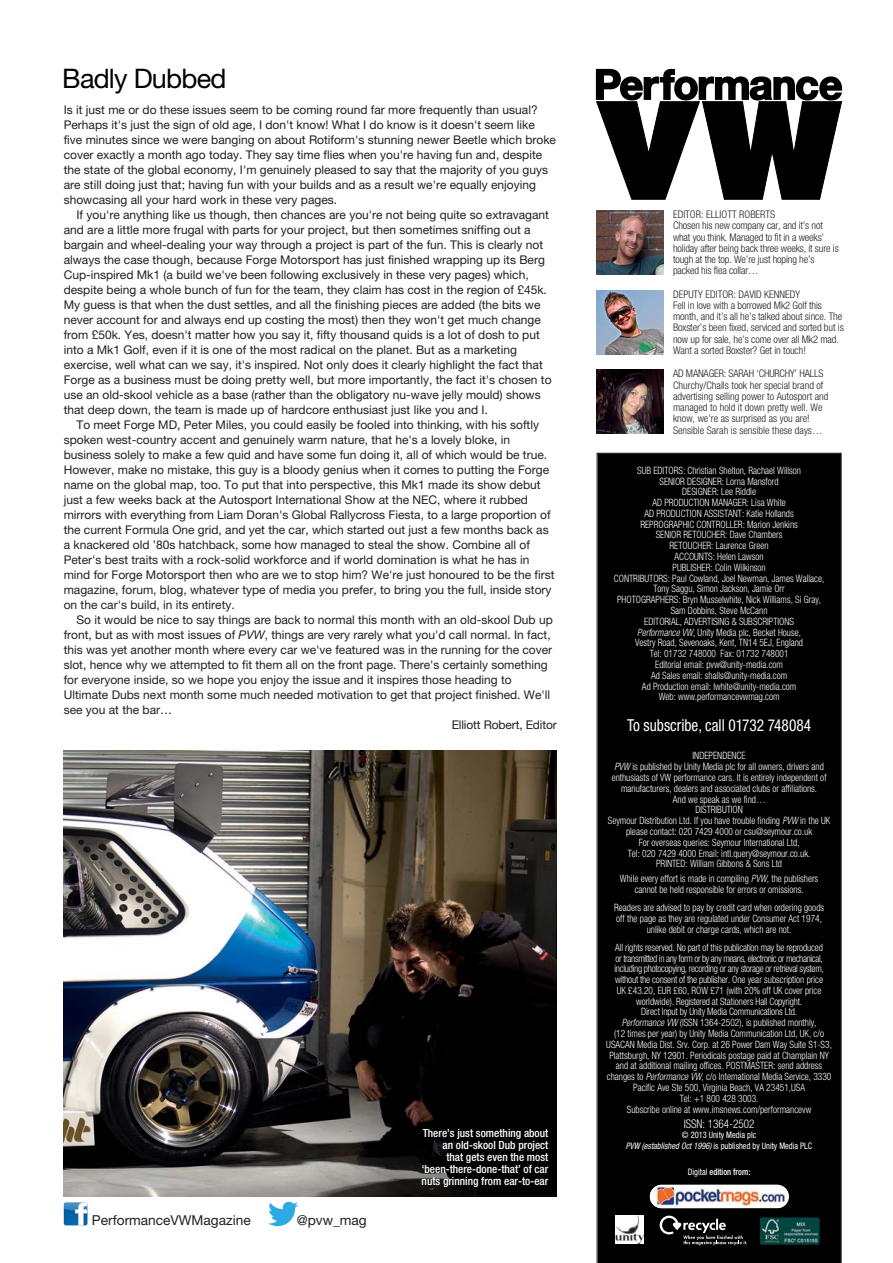
<style>
.page{position:relative;width:893px;height:1263px;background:#fff}
.page>*{position:absolute;margin:0;border:0;box-sizing:border-box;transform-origin:0 0}
.t1{font:27px "Helvetica Neue";letter-spacing:-.03em;color:#000}
.t2{font:condensed 16.5px "Helvetica Neue";color:#fff;scale:.93 1}
.t3{font:13.65px "Helvetica Neue";color:#231f20}
.t4{font:12px/15px "Helvetica Neue";color:#231f20}
.t5{font:300 condensed 12px "Helvetica Neue";color:#fff;scale:.93 1}
.t6{font:500 condensed 11.25px/12px "Helvetica Neue";color:#fff;text-align:right}
.t7{font:300 condensed 10.5px/11.2px "Helvetica Neue";letter-spacing:-.01em;color:#231f20}
.t8{font:300 condensed 10.05px/10.8px "Helvetica Neue";color:#fff;text-align:center;scale:.93 1}
.t9{font:condensed 9px/10.8px "Helvetica Neue";color:#fff;text-align:center;scale:.93 1}
.t10{font:500 condensed 9px "Helvetica Neue";color:#fff;scale:.93 1}
.s1{font-style:italic}
.s2{font-weight:400}
</style>
<div class="page">
<img style="left:64px;top:750px;width:493px;height:446px">
<div style="left:596px;top:453px;width:246px;height:810px;background:#000"></div>
<svg style="left:660px;top:1216px;width:87px;height:29px"></svg>
<img style="left:616px;top:1215px;width:28px;height:28px">
<img style="left:596px;top:211px;width:67px;height:63px">
<img style="left:596px;top:290px;width:67px;height:64px">
<img style="left:596px;top:370px;width:67px;height:64px">
<svg style="left:596px;top:69px;width:246px;height:131px"></svg>
<img style="left:760px;top:1217px;width:60px;height:28px;border-radius:2px">
<svg style="left:268px;top:1202px;width:30px;height:24px"></svg>
<img style="left:64px;top:1202px;width:23px;height:23px;border-radius:2px">
<img style="left:650px;top:1185px;width:143px;height:26px">
<img style="left:655px;top:1210px;width:95px;height:1px">
<img style="left:650px;top:1185px;width:139px;height:23px">
<h1 class="t1" style="left:62px;top:69px;width:166px">Badly Dubbed</h1>
<p class="t4" style="left:64px;top:104px;width:494px">Is it just me or do these issues seem to be coming round far more frequently than usual?<br>Perhaps it's just the sign of old age, I don't know! What I do know is it doesn't seem like five minutes since we were banging on about Rotiform's stunning newer Beetle which broke cover exactly a month ago today. They say time flies when you're having fun and, despite the state of the global economy, I'm genuinely pleased to say that the majority of you guys are still doing just that; having fun with your builds and as a result we're equally enjoying showcasing all your hard work in these very pages.</p>
<p class="t4" style="left:64px;top:209px;width:489px;text-indent:13px">If you're anything like us though, then chances are you're not being quite so extravagant and are a little more frugal with parts for your project, but then sometimes sniffing out a bargain and wheel-dealing your way through a project is part of the fun. This is clearly not always the case though, because Forge Motorsport has just finished wrapping up its Berg Cup-inspired Mk1 (a build we've been following exclusively in these very pages) which, despite being a whole bunch of fun for the team, they claim has cost in the region of £45k.<br>My guess is that when the dust settles, and all the finishing pieces are added (the bits we never account for and always end up costing the most) then they won't get much change from £50k. Yes, doesn't matter how you say it, fifty thousand quids is a lot of dosh to put into a Mk1 Golf, even if it is one of the most radical on the planet. But as a marketing exercise, well what can we say, it's inspired. Not only does it clearly highlight the fact that Forge as a business must be doing pretty well, but more importantly, the fact it's chosen to use an old-skool vehicle as a base (rather than the obligatory nu-wave jelly mould) shows that deep down, the team is made up of hardcore enthusiast just like you and I.</p>
<p class="t4" style="left:64px;top:418px;width:492px;text-indent:13px">To meet Forge MD, Peter Miles, you could easily be fooled into thinking, with his softly spoken west-country accent and genuinely warm nature, that he's a lovely bloke, in business solely to make a few quid and have some fun doing it, all of which would be true.<br>However, make no mistake, this guy is a bloody genius when it comes to putting the Forge name on the global map, too. To put that into perspective, this Mk1 made its show debut just a few weeks back at the Autosport International Show at the NEC, where it rubbed mirrors with everything from Liam Doran's Global Rallycross Fiesta, to a large proportion of the current Formula One grid, and yet the car, which started out just a few months back as a knackered old ’80s hatchback, some how managed to steal the show. Combine all of Peter's best traits with a rock-solid workforce and if world domination is what he has in mind for Forge Motorsport then who are we to stop him? We're just honoured to be the first magazine, forum, blog, whatever type of media you prefer, to bring you the full, inside story on the car's build, in its entirety.</p>
<p class="t4" style="left:77px;top:613px;width:478px">So it would be nice to say things are back to normal this month with an old-skool Dub up</p>
<p class="t4" style="left:64px;top:628px;width:488px">front, but as with most issues of <span class="s1">PVW</span>, things are very rarely what you'd call normal. In fact,</p>
<p class="t4" style="left:64px;top:643px;width:490px">this was yet another month where every car we've featured was in the running for the cover</p>
<p class="t4" style="left:64px;top:658px;width:485px">slot, hence why we attempted to fit them all on the front page. There's certainly something</p>
<p class="t4" style="left:64px;top:673px;width:449px">for everyone inside, so we hope you enjoy the issue and it inspires those heading to</p>
<p class="t4" style="left:64px;top:688px;width:488px">Ultimate Dubs next month some much needed motivation to get that project finished. We'll</p>
<p class="t4" style="left:64px;top:703px;width:110px">see you at the bar…</p>
<p class="t4" style="left:452px;top:718px;width:107px">Elliott Robert, Editor</p>
<p class="t3" style="left:92px;top:1215px;width:160px">PerformanceVWMagazine</p>
<p class="t3" style="left:297px;top:1215px;width:72px">@pvw_mag</p>
<p class="t6" style="left:422px;top:1128px;width:128px">There’s just something about an old-skool Dub project<br>that gets even the most ‘been-there-done-that’ of car nuts grinning from ear-to-ear</p>
<p class="t7" style="left:673px;top:210px;width:167px">EDITOR: ELLIOTT ROBERTS<br>Chosen his new company car, and it’s not what you think. Managed to fit in a weeks’ holiday after being back three weeks, it sure is tough at the top. We’re just hoping he’s packed his flea collar…</p>
<p class="t7" style="left:673px;top:289px;width:172px">DEPUTY EDITOR: DAVID KENNEDY<br>Fell in love with a borrowed Mk2 Golf this month, and it’s all he’s talked about since. The Boxster’s been fixed, serviced and sorted but is now up for sale, he’s come over all Mk2 mad.<br>Want a sorted Boxster? Get in touch!</p>
<p class="t7" style="left:673px;top:369px;width:157px">AD MANAGER: SARAH ‘CHURCHY’ HALLS Churchy/Challs took her special brand of advertising selling power to Autosport and managed to hold it down pretty well. We know, we’re as surprised as you are!<br>Sensible Sarah is sensible these days…</p>
<p class="t8" style="left:614px;top:466px;width:228px">SUB EDITORS: Christian Shelton, Rachael Willson<br>SENIOR DESIGNER: Lorna Mansford<br>DESIGNER: Lee Riddle<br>AD PRODUCTION MANAGER: Lisa White<br>AD PRODUCTION ASSISTANT: Katie Hollands<br>REPROGRAPHIC CONTROLLER: Marion Jenkins<br>SENIOR RETOUCHER: Dave Chambers<br>RETOUCHER: Laurence Green<br>ACCOUNTS: Helen Lawson<br>PUBLISHER: Colin Wilkinson<br>CONTRIBUTORS: Paul Cowland, Joel Newman, James Wallace, Tony Saggu, Simon Jackson, Jamie Orr<br>PHOTOGRAPHERS: Bryn Musselwhite, Nick Williams, Si Gray, Sam Dobbins, Steve McCann<br>EDITORIAL, ADVERTISING &amp; SUBSCRIPTIONS<br><span class="s1">Performance VW</span>, Unity Media plc, Becket House,<br>Vestry Road, Sevenoaks, Kent, TN14 5EJ, England<br>Tel: 01732 748000 Fax: 01732 748001<br>Editorial email: pvw@unity-media.com<br>Ad Sales email: shalls@unity-media.com<br>Ad Production email: lwhite@unity-media.com<br>Web: www.performancevwmag.com</p>
<h2 class="t2" style="left:627px;top:719px;width:199px">To subscribe, call 01732 748084</h2>
<p class="t8" style="left:608px;top:751px;width:241px">INDEPENDENCE<br><span class="s1">PVW</span>is published by Unity Media plc for all owners, drivers and enthusiasts of VW performance cars. It is entirely independent of manufacturers, dealers and associated clubs or affiliations.<br>And we speak as we find…<br>DISTRIBUTION<br>Seymour Distribution Ltd. If you have trouble finding <span class="s1">PVW</span>in the UK please contact: 020 7429 4000 or csu@seymour.co.uk<br>For overseas queries: Seymour International Ltd,<br>Tel: 020 7429 4000 Email: intl.query@seymour.co.uk.<br>PRINTED: William Gibbons &amp; Sons Ltd</p>
<p class="t8" style="left:620px;top:874px;width:215px">While every effort is made in compiling <span class="s1">PVW</span>, the publishers cannot be held responsible for errors or omissions.</p>
<p class="t8" style="left:614px;top:903px;width:227px">Readers are advised to pay by credit card when ordering goods off the page as they are regulated under Consumer Act 1974, unlike debit or charge cards, which are not.</p>
<p class="t8" style="left:606px;top:943px;width:244px">All rights reserved. No part of this publication may be reproduced<br>or transmitted in any form or by any means, electronic or mechanical, including photocopying, recording or any storage or retrieval system, without the consent of the publisher. One year subscription price<br>UK £43.20, EUR £60, ROW £71 (with 20% off UK cover price worldwide). Registered at Stationers Hall Copyright.<br>Direct Input by Unity Media Communications Ltd.<br><span class="s1">Performance VW</span>(ISSN 1364-2502), is published monthly,<br>(12 times per year) by Unity Media Communication Ltd, UK, c/o USACAN Media Dist. Srv. Corp. at 26 Power Dam Way Suite S1-S3, Plattsburgh, NY 12901. Periodicals postage paid at Champlain NY and at additional mailing offices. POSTMASTER: send address changes to <span class="s1">Performance VW</span>, c/o International Media Service, 3330<br>Pacific Ave Ste 500, Virginia Beach, VA 23451,USA<br>Tel: +1 800 428 3003.<br>Subscribe online at www.imsnews.com/performancevw</p>
<p class="t5" style="left:684px;top:1120px;width:77px">ISSN: 1364-2502</p>
<p class="t9" style="left:626px;top:1130px;width:202px">© 2013 Unity Media plc<br><span class="s1">PVW (established Oct 1996)</span> is published by Unity Media PLC</p>
<p class="t10" style="left:688px;top:1169px;width:69px"><span class="s2">Digital</span> edition from:</p>
</div>
